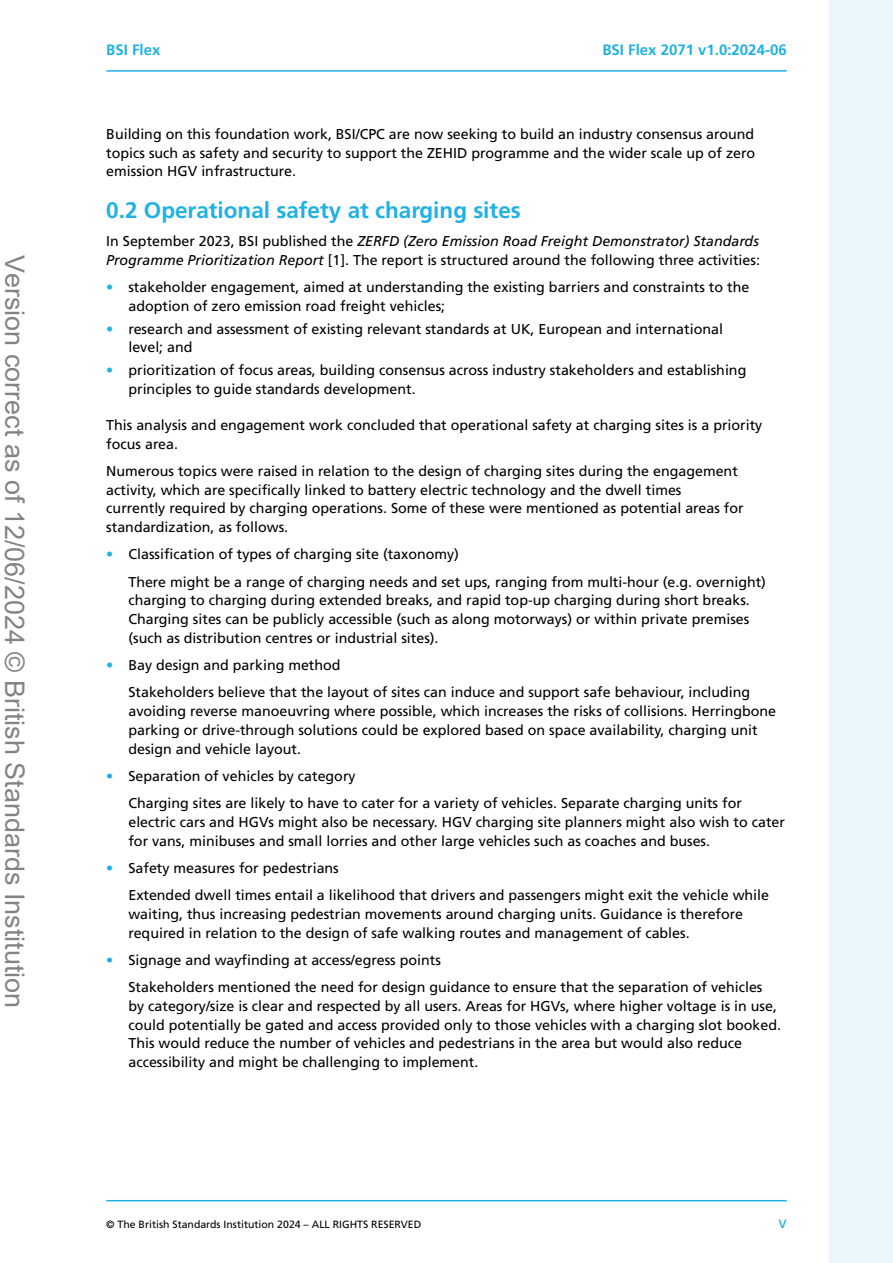
<style>
.page{position:relative;width:893px;height:1263px;background:#fff}
.page>*{position:absolute;margin:0;border:0;box-sizing:border-box;transform-origin:0 0}
.t1{font:27px "Arial";color:rgb(0 0 0/.49)}
.H3_not_TOC{font:22.5px "Frutiger LT 65 Bd";color:#20b1e4}
.t2{font:16.5px "Frutiger LT 55 Rm";color:#20b1e4}
.t3{font:15px "Frutiger LT 65 Bd";color:#20b1e4}
.Body_text{font:14.25px/18.8px "Frutiger LT 55 Rm";color:#000}
.t4{font:10.5px "Frutiger LT 55 Rm";color:#000}
.s1{font-family:"Frutiger LT 56 It"}
.s2{color:#20b1e4}
</style>
<div class="page">
<div style="left:829px;top:0;width:64px;height:1263px;background:#e9f7fc"></div>
<hr style="left:106px;top:1200px;width:681px;height:1px;background:#20b1e4">
<hr style="left:106px;top:70px;width:681px;height:2px;background:#20b1e4">
<h1 class="t1" style="left:33px;top:255px;width:755px;rotate:90deg">Version correct as of 12/06/2024 © British Standards Institution</h1>
<p class="t3" style="left:106px;top:40px;width:56px">BSI Flex</p>
<p class="t3" style="left:602px;top:40px;width:186px">BSI Flex 2071 v1.0:2024-06</p>
<p class="Body_text" style="left:106px;top:125px;width:650px;text-align:justify">Building on this foundation work, BSI/CPC are now seeking to build an industry consensus around topics such as safety and security to support the ZEHID programme and the wider scale up of zero emission HGV infrastructure.</p>
<p class="H3_not_TOC" style="left:106px;top:197px;width:416px">0.2 Operational safety at charging sites</p>
<p class="Body_text" style="left:106px;top:231px;width:655px">In September 2023, BSI published the <span class="s1">ZERFD (Zero Emission Road Freight Demonstrator) Standards<br>Programme Prioritization Report</span> [1]. The report is structured around the following three activities:</p>
<p class="Body_text" style="left:128px;top:277px;width:622px;text-indent:-22px"><span class="s2">•</span> stakeholder engagement, aimed at understanding the existing barriers and constraints to the adoption of zero emission road freight vehicles;</p>
<p class="Body_text" style="left:128px;top:319px;width:596px;text-indent:-22px"><span class="s2">•</span> research and assessment of existing relevant standards at UK, European and international level; and</p>
<p class="Body_text" style="left:128px;top:361px;width:619px;text-indent:-22px"><span class="s2">•</span> prioritization of focus areas, building consensus across industry stakeholders and establishing principles to guide standards development.</p>
<p class="Body_text" style="left:106px;top:415px;width:658px">This analysis and engagement work concluded that operational safety at charging sites is a priority focus area.</p>
<p class="Body_text" style="left:106px;top:461px;width:639px">Numerous topics were raised in relation to the design of charging sites during the engagement activity, which are specifically linked to battery electric technology and the dwell times currently required by charging operations. Some of these were mentioned as potential areas for standardization, as follows.</p>
<p class="Body_text" style="left:106px;top:545px;width:354px"><span class="s2">•</span> Classification of types of charging site (taxonomy)</p>
<p class="Body_text" style="left:128px;top:572px;width:639px">There might be a range of charging needs and set ups, ranging from multi-hour (e.g. overnight) charging to charging during extended breaks, and rapid top-up charging during short breaks.<br>Charging sites can be publicly accessible (such as along motorways) or within private premises (such as distribution centres or industrial sites).</p>
<p class="Body_text" style="left:106px;top:656px;width:236px"><span class="s2">•</span> Bay design and parking method</p>
<p class="Body_text" style="left:128px;top:683px;width:649px">Stakeholders believe that the layout of sites can induce and support safe behaviour, including avoiding reverse manoeuvring where possible, which increases the risks of collisions. Herringbone parking or drive-through solutions could be explored based on space availability, charging unit design and vehicle layout.</p>
<p class="Body_text" style="left:106px;top:766px;width:251px"><span class="s2">•</span> Separation of vehicles by category</p>
<p class="Body_text" style="left:128px;top:794px;width:658px">Charging sites are likely to have to cater for a variety of vehicles. Separate charging units for electric cars and HGVs might also be necessary. HGV charging site planners might also wish to cater for vans, minibuses and small lorries and other large vehicles such as coaches and buses.</p>
<p class="Body_text" style="left:106px;top:859px;width:234px"><span class="s2">•</span> Safety measures for pedestrians</p>
<p class="Body_text" style="left:128px;top:886px;width:642px">Extended dwell times entail a likelihood that drivers and passengers might exit the vehicle while waiting, thus increasing pedestrian movements around charging units. Guidance is therefore required in relation to the design of safe walking routes and management of cables.</p>
<p class="Body_text" style="left:106px;top:951px;width:336px"><span class="s2">•</span> Signage and wayfinding at access/egress points</p>
<p class="Body_text" style="left:128px;top:978px;width:654px">Stakeholders mentioned the need for design guidance to ensure that the separation of vehicles by category/size is clear and respected by all users. Areas for HGVs, where higher voltage is in use, could potentially be gated and access provided only to those vehicles with a charging slot booked.<br>This would reduce the number of vehicles and pedestrians in the area but would also reduce accessibility and might be challenging to implement.</p>
<p class="t4" style="left:106px;top:1218px;width:316px">© The British Standards Institution 2024 – ALL RIGHTS RESERVED</p>
<p class="t2" style="left:778px;top:1212px;width:10px">v</p>
</div>
